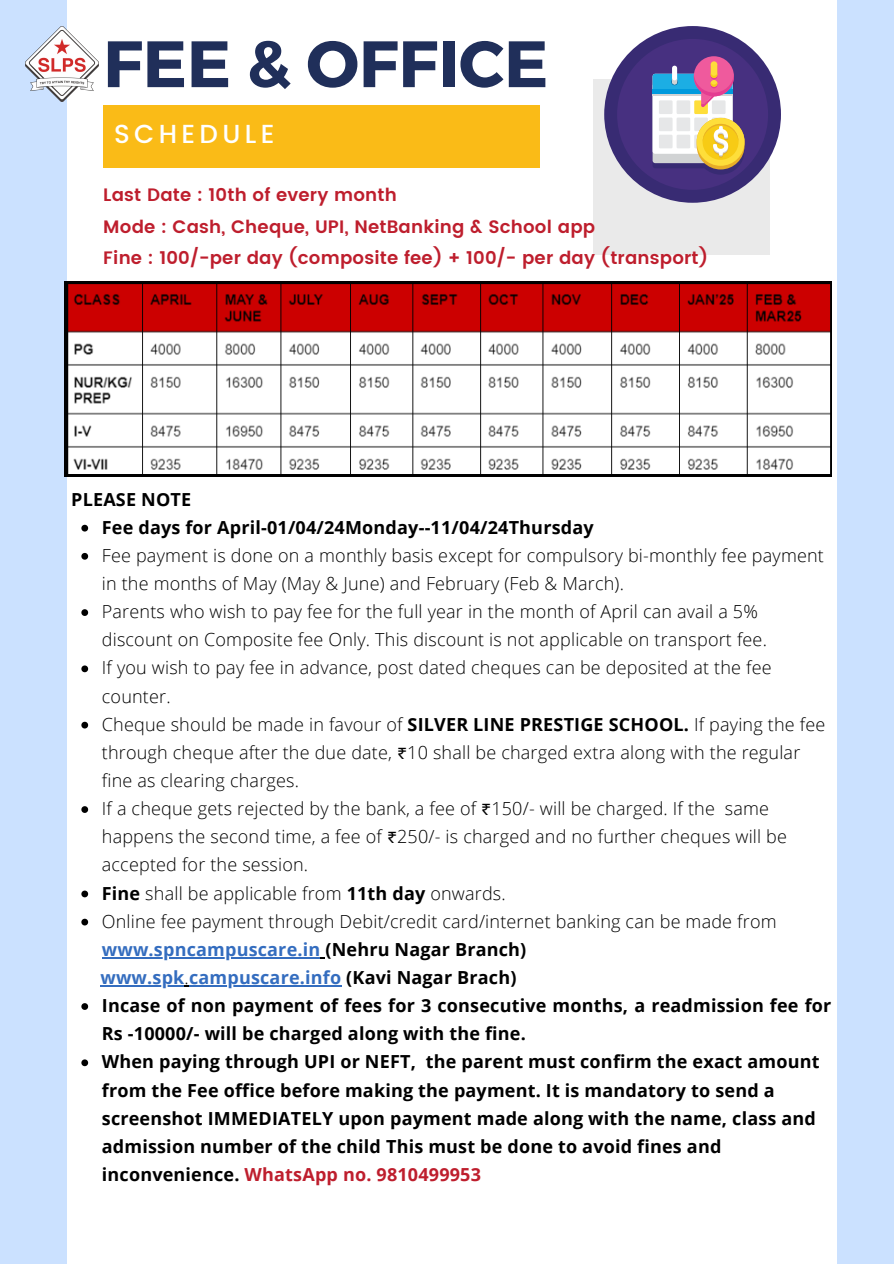
<style>
.page{position:relative;width:894px;height:1264px;background:#fff}
.page>*{position:absolute;margin:0;border:0;box-sizing:border-box;transform-origin:0 0}
.t1{font:700 65.4px "Montserrat";color:#202f5a}
.t2{font:500 26.1px "Poppins";letter-spacing:.165em;color:#fff}
.t3{font:300 18px/28.2px "Open Sans";letter-spacing:.01em;color:#000}
.t4{font:700 18px/28.2px "Open Sans";letter-spacing:.01em;color:#000}
.t5{font:600 18px/31.5px "Poppins";letter-spacing:.01em;color:#be1e2d}
.t6{font:700 18px "Open Sans";letter-spacing:.01em;color:#346dbf}
.s1{font-weight:700}
.s2{font-family:"Noto Sans Gurmukhi";font-weight:400}
.s3{color:#000}
.s4{font-weight:300;color:#000}
.s5{color:#be1e2d}
</style>
<div class="page">
<div style="left:0;top:0;width:893px;height:1263px;background:#cbe1ff"></div>
<div style="left:67px;top:0;width:769px;height:1263px;background:#fff"></div>
<div style="left:103px;top:105px;width:436px;height:62px;background:#fabb17"></div>
<div style="left:593px;top:79px;width:176px;height:175px;background:#eaeaea"></div>
<img style="left:26px;top:26px;width:73px;height:75px">
<div style="left:604px;top:26px;width:176px;height:177px;background:#382b73;border-radius:50%"></div>
<div style="left:617px;top:39px;width:150px;height:151px;background:#473080;border-radius:50%"></div>
<svg style="left:652px;top:56px;width:92px;height:118px"></svg>
<svg style="left:67px;top:283px;width:764px;height:192px"></svg>
<svg style="left:81px;top:525px;width:7px;height:6px"></svg>
<svg style="left:81px;top:553px;width:7px;height:6px"></svg>
<svg style="left:81px;top:609px;width:7px;height:7px"></svg>
<svg style="left:81px;top:665px;width:7px;height:7px"></svg>
<svg style="left:81px;top:721px;width:7px;height:7px"></svg>
<svg style="left:81px;top:806px;width:7px;height:7px"></svg>
<svg style="left:81px;top:890px;width:7px;height:7px"></svg>
<svg style="left:81px;top:918px;width:7px;height:7px"></svg>
<hr style="left:102px;top:957px;width:218px;height:1px;background:#346dbf">
<hr style="left:100px;top:985px;width:84px;height:1px;background:#346dbf">
<hr style="left:189px;top:985px;width:152px;height:1px;background:#346dbf">
<svg style="left:81px;top:1003px;width:7px;height:6px"></svg>
<svg style="left:81px;top:1059px;width:7px;height:7px"></svg>
<p class="t1" style="left:103px;top:21px;width:446px">FEE &amp; OFFICE</p>
<p class="t2" style="left:114px;top:119px;width:162px">SCHEDULE</p>
<p class="t5" style="left:103px;top:179px;width:606px">Last Date : 10th of every month<br>Mode : Cash, Cheque, UPI, NetBanking &amp; School app<br>Fine : 100/-per day (composite fee) + 100/- per day (transport)</p>
<h2 class="t4" style="left:71px;top:484px;width:121px">PLEASE NOTE</h2>
<h4 class="t4" style="left:102px;top:512px;width:493px">Fee days for April-01/04/24Monday--11/04/24Thursday</h4>
<h3 class="t3" style="left:102px;top:541px;width:723px">Fee payment is done on a monthly basis except for compulsory bi-monthly fee payment in the months of May (May &amp; June) and February (Feb &amp; March).</h3>
<p class="t3" style="left:102px;top:597px;width:666px">Parents who wish to pay fee for the full year in the month of April can avail a 5% discount on Composite fee Only. This discount is not applicable on transport fee.</p>
<p class="t3" style="left:102px;top:653px;width:671px">If you wish to pay fee in advance, post dated cheques can be deposited at the fee counter.</p>
<p class="t3" style="left:102px;top:709px;width:724px">Cheque should be made in favour of <span class="s1">SILVER LINE PRESTIGE SCHOOL.</span> If paying the fee through cheque after the due date, <span class="s2">₹</span>10 shall be charged extra along with the regular fine as clearing charges.</p>
<p class="t3" style="left:102px;top:794px;width:686px">If a cheque gets rejected by the bank, a fee of <span class="s2">₹</span>150/- will be charged. If the same happens the second time, a fee of <span class="s2">₹</span>250/- is charged and no further cheques will be accepted for the session.</p>
<p class="t3" style="left:102px;top:878px;width:405px"><span class="s1">Fine</span> shall be applicable from <span class="s1">11th day</span> onwards.</p>
<p class="t3" style="left:102px;top:906px;width:676px">Online fee payment through Debit/credit card/internet banking can be made from</p>
<p class="t6" style="left:102px;top:936px;width:426px">www.spncampuscare.in <span class="s3">(Nehru Nagar Branch)</span></p>
<p class="t6" style="left:100px;top:964px;width:417px">www.spk<span class="s4">.</span>campuscare.info <span class="s3">(Kavi Nagar Brach)</span></p>
<p class="t4" style="left:102px;top:991px;width:730px">Incase of non payment of fees for 3 consecutive months, a readmission fee for<br>Rs -10000/- will be charged along with the fine.<br>When paying through UPI or NEFT,</p>
<p class="t4" style="left:102px;top:1047px;width:719px;text-indent:324px">the parent must confirm the exact amount from the Fee office before making the payment. It is mandatory to send a screenshot IMMEDIATELY upon payment made along with the name, class and admission number of the child This must be done to avoid fines and inconvenience. <span class="s5">WhatsApp no. 9810499953</span></p>
</div>
